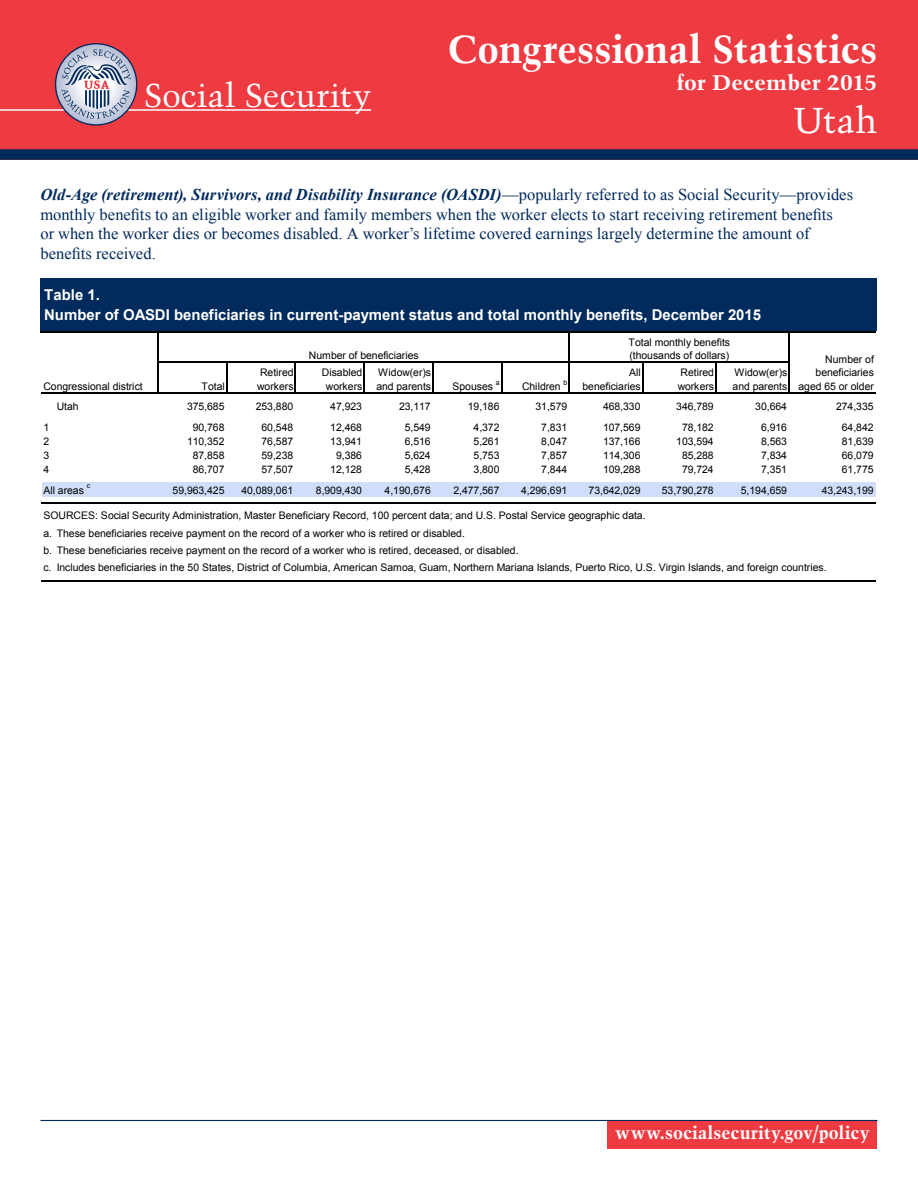
<style>
.page{position:relative;width:918px;height:1188px;background:#fff}
.page>*{position:absolute;margin:0;border:0;box-sizing:border-box;transform-origin:0 0}
.t1{font:700 39px "Trump Mediaeval";color:#fff}
.t2{font:36px "Trump Mediaeval";color:#fff}
.t3{font:33px "Trump Mediaeval";letter-spacing:-.005em;color:#fff}
.t4{font:700 21px "Trump Mediaeval";letter-spacing:-.005em;color:#fff;scale:1.1 1}
.t5{font:700 18px "Trump Mediaeval";letter-spacing:.005em;color:#fff}
.t6{font:16.5px/19.5px "Times New Roman";color:#00295c}
.t7{font:700 15px/19.2px "Arial";color:#fff}
.t8{font:10.5px/13.6px "Arial";letter-spacing:-.005em;color:#000}
.t9{font:7.05px "Arial";color:#000}
.s1{font-weight:700;font-style:italic}
</style>
<div class="page">
<div style="left:0;top:0;width:918px;height:160px;background:#ee3a41"></div>
<div style="left:0;top:149px;width:918px;height:11px;background:#00295c"></div>
<hr style="left:0;top:109px;width:371px;height:2px;background:#fff">
<div style="left:608px;top:1121px;width:270px;height:28px;background:#ee3a41"></div>
<hr style="left:40px;top:1120px;width:838px;height:1px;background:#00295c">
<svg style="left:56px;top:44px;width:81px;height:81px"></svg>
<div style="left:55px;top:43px;width:82px;height:83px;border:1px solid #00295c;border-radius:50%"></div>
<svg style="left:62px;top:49px;width:69px;height:70px;background:#afadc0"></svg>
<div style="left:42px;top:280px;width:834px;height:52px;background:#002b5c"></div>
<div style="left:42px;top:482px;width:834px;height:15px;background:#d1defb"></div>
<hr style="left:41px;top:278px;width:1px;height:53px;background:#002b5c">
<hr style="left:157px;top:332px;width:2px;height:62px;background:#000">
<hr style="left:569px;top:332px;width:1px;height:62px;background:#000">
<hr style="left:788px;top:332px;width:2px;height:62px;background:#000">
<hr style="left:226px;top:363px;width:1px;height:31px;background:#000">
<hr style="left:295px;top:363px;width:1px;height:31px;background:#000">
<hr style="left:363px;top:363px;width:2px;height:31px;background:#000">
<hr style="left:432px;top:363px;width:2px;height:31px;background:#000">
<hr style="left:501px;top:363px;width:1px;height:31px;background:#000">
<hr style="left:642px;top:363px;width:1px;height:31px;background:#000">
<hr style="left:715px;top:363px;width:2px;height:31px;background:#000">
<hr style="left:42px;top:278px;width:834px;height:2px;background:#002b5c">
<hr style="left:41px;top:331px;width:835px;height:1px;background:#000">
<hr style="left:159px;top:362px;width:631px;height:1px;background:#000">
<hr style="left:41px;top:392px;width:835px;height:2px;background:#000">
<hr style="left:41px;top:502px;width:835px;height:1px;background:#000">
<hr style="left:41px;top:580px;width:835px;height:2px;background:#000">
<h3 class="t3" style="left:144px;top:75px;width:228px">Social Security</h3>
<h1 class="t1" style="left:447px;top:24px;width:432px">Congressional Statistics</h1>
<h3 class="t4" style="left:677px;top:69px;width:184px">for December 2015</h3>
<h2 class="t2" style="left:794px;top:98px;width:85px">Utah</h2>
<p class="t6" style="left:40px;top:185px;width:814px"><span class="s1">Old-Age (retirement), Survivors, and Disability Insurance (OASDI)</span>—popularly referred to as Social Security—provides monthly benefits to an eligible worker and family members when the worker elects to start receiving retirement benefits<br>or when the worker dies or becomes disabled. A worker’s lifetime covered earnings largely determine the amount of benefits received.</p>
<p class="t7" style="left:44px;top:286px;width:719px">Table 1.<br>Number of OASDI beneficiaries in current-payment status and total monthly benefits, December 2015</p>
<p class="t8" style="left:309px;top:349px;width:111px">Number of beneficiaries</p>
<p class="t8" style="left:629px;top:335px;width:103px">Total monthly benefits (thousands of dollars)</p>
<p class="t8" style="left:798px;top:352px;width:77px;text-align:right">Number of beneficiaries aged 65 or older</p>
<p class="t8" style="left:257px;top:366px;width:38px">Retired workers</p>
<p class="t8" style="left:322px;top:366px;width:42px;text-align:center">Disabled workers</p>
<p class="t8" style="left:376px;top:366px;width:56px">Widow(er)s and parents</p>
<p class="t9" style="left:564px;top:378px;width:5px">b</p>
<p class="t8" style="left:582px;top:366px;width:60px;text-align:right">All beneficiaries</p>
<p class="t8" style="left:678px;top:366px;width:38px">Retired workers</p>
<p class="t8" style="left:733px;top:366px;width:56px">Widow(er)s and parents</p>
<p class="t8" style="left:453px;top:380px;width:42px">Spouses</p>
<p class="t9" style="left:496px;top:378px;width:5px">a</p>
<p class="t8" style="left:522px;top:380px;width:40px">Children</p>
<p class="t8" style="left:43px;top:379px;width:101px">Congressional district</p>
<p class="t8" style="left:43px;top:420px;width:7px;line-height:14.2px;text-align:justify">1<br>2<br>3<br>4</p>
<p class="t8" style="left:43px;top:483px;width:42px">All areas</p>
<p class="t9" style="left:87px;top:481px;width:5px">c</p>
<p class="t8" style="left:202px;top:380px;width:25px">Total</p>
<p class="t8" style="left:57px;top:400px;width:24px">Utah</p>
<p class="t8" style="left:187px;top:400px;width:39px">375,685</p>
<p class="t8" style="left:256px;top:400px;width:39px">253,880</p>
<p class="t8" style="left:330px;top:400px;width:33px">47,923</p>
<p class="t8" style="left:399px;top:400px;width:33px">23,117</p>
<p class="t8" style="left:468px;top:400px;width:33px">19,186</p>
<p class="t8" style="left:536px;top:400px;width:33px">31,579</p>
<p class="t8" style="left:603px;top:400px;width:39px">468,330</p>
<p class="t8" style="left:676px;top:400px;width:39px">346,789</p>
<p class="t8" style="left:755px;top:400px;width:33px">30,664</p>
<p class="t8" style="left:836px;top:400px;width:39px">274,335</p>
<p class="t8" style="left:193px;top:420px;width:33px">90,768</p>
<p class="t8" style="left:262px;top:420px;width:33px">60,548</p>
<p class="t8" style="left:330px;top:420px;width:33px">12,468</p>
<p class="t8" style="left:405px;top:420px;width:27px">5,549</p>
<p class="t8" style="left:474px;top:420px;width:27px">4,372</p>
<p class="t8" style="left:541px;top:420px;width:27px">7,831</p>
<p class="t8" style="left:603px;top:420px;width:39px">107,569</p>
<p class="t8" style="left:682px;top:420px;width:33px">78,182</p>
<p class="t8" style="left:761px;top:420px;width:27px">6,916</p>
<p class="t8" style="left:842px;top:420px;width:33px">64,842</p>
<p class="t8" style="left:187px;top:435px;width:39px">110,352</p>
<p class="t8" style="left:262px;top:435px;width:33px">76,587</p>
<p class="t8" style="left:330px;top:435px;width:33px">13,941</p>
<p class="t8" style="left:405px;top:435px;width:27px">6,516</p>
<p class="t8" style="left:474px;top:435px;width:27px">5,261</p>
<p class="t8" style="left:541px;top:435px;width:27px">8,047</p>
<p class="t8" style="left:603px;top:435px;width:39px">137,166</p>
<p class="t8" style="left:676px;top:435px;width:39px">103,594</p>
<p class="t8" style="left:761px;top:435px;width:27px">8,563</p>
<p class="t8" style="left:842px;top:435px;width:33px">81,639</p>
<p class="t8" style="left:193px;top:449px;width:33px">87,858</p>
<p class="t8" style="left:262px;top:449px;width:33px">59,238</p>
<p class="t8" style="left:336px;top:449px;width:27px">9,386</p>
<p class="t8" style="left:405px;top:449px;width:27px">5,624</p>
<p class="t8" style="left:474px;top:449px;width:27px">5,753</p>
<p class="t8" style="left:541px;top:449px;width:27px">7,857</p>
<p class="t8" style="left:603px;top:449px;width:39px">114,306</p>
<p class="t8" style="left:682px;top:449px;width:33px">85,288</p>
<p class="t8" style="left:761px;top:449px;width:27px">7,834</p>
<p class="t8" style="left:842px;top:449px;width:33px">66,079</p>
<p class="t8" style="left:193px;top:463px;width:33px">86,707</p>
<p class="t8" style="left:262px;top:463px;width:33px">57,507</p>
<p class="t8" style="left:330px;top:463px;width:33px">12,128</p>
<p class="t8" style="left:405px;top:463px;width:27px">5,428</p>
<p class="t8" style="left:474px;top:463px;width:27px">3,800</p>
<p class="t8" style="left:541px;top:463px;width:27px">7,844</p>
<p class="t8" style="left:603px;top:463px;width:39px">109,288</p>
<p class="t8" style="left:682px;top:463px;width:33px">79,724</p>
<p class="t8" style="left:761px;top:463px;width:27px">7,351</p>
<p class="t8" style="left:842px;top:463px;width:33px">61,775</p>
<p class="t8" style="left:173px;top:483px;width:53px">59,963,425</p>
<p class="t8" style="left:241px;top:483px;width:53px">40,089,061</p>
<p class="t8" style="left:316px;top:483px;width:48px">8,909,430</p>
<p class="t8" style="left:385px;top:483px;width:48px">4,190,676</p>
<p class="t8" style="left:453px;top:483px;width:48px">2,477,567</p>
<p class="t8" style="left:521px;top:483px;width:48px">4,296,691</p>
<p class="t8" style="left:589px;top:483px;width:53px">73,642,029</p>
<p class="t8" style="left:662px;top:483px;width:53px">53,790,278</p>
<p class="t8" style="left:741px;top:483px;width:48px">5,194,659</p>
<p class="t8" style="left:822px;top:483px;width:53px">43,243,199</p>
<p class="t8" style="left:43px;top:525px;width:477px;line-height:17.2px">a. These beneficiaries receive payment on the record of a worker who is retired or disabled.<br>b. These beneficiaries receive payment on the record of a worker who is retired, deceased, or disabled. c.</p>
<p class="t8" style="left:43px;top:509px;width:604px">SOURCES: Social Security Administration, Master Beneficiary Record, 100 percent data; and U.S. Postal Service geographic data.</p>
<p class="t8" style="left:57px;top:561px;width:771px">Includes beneficiaries in the 50 States, District of Columbia, American Samoa, Guam, Northern Mariana Islands, Puerto Rico, U.S. Virgin Islands, and foreign countries.</p>
<h3 class="t5" style="left:615px;top:1121px;width:256px">www.socialsecurity.gov/policy</h3>
</div>
